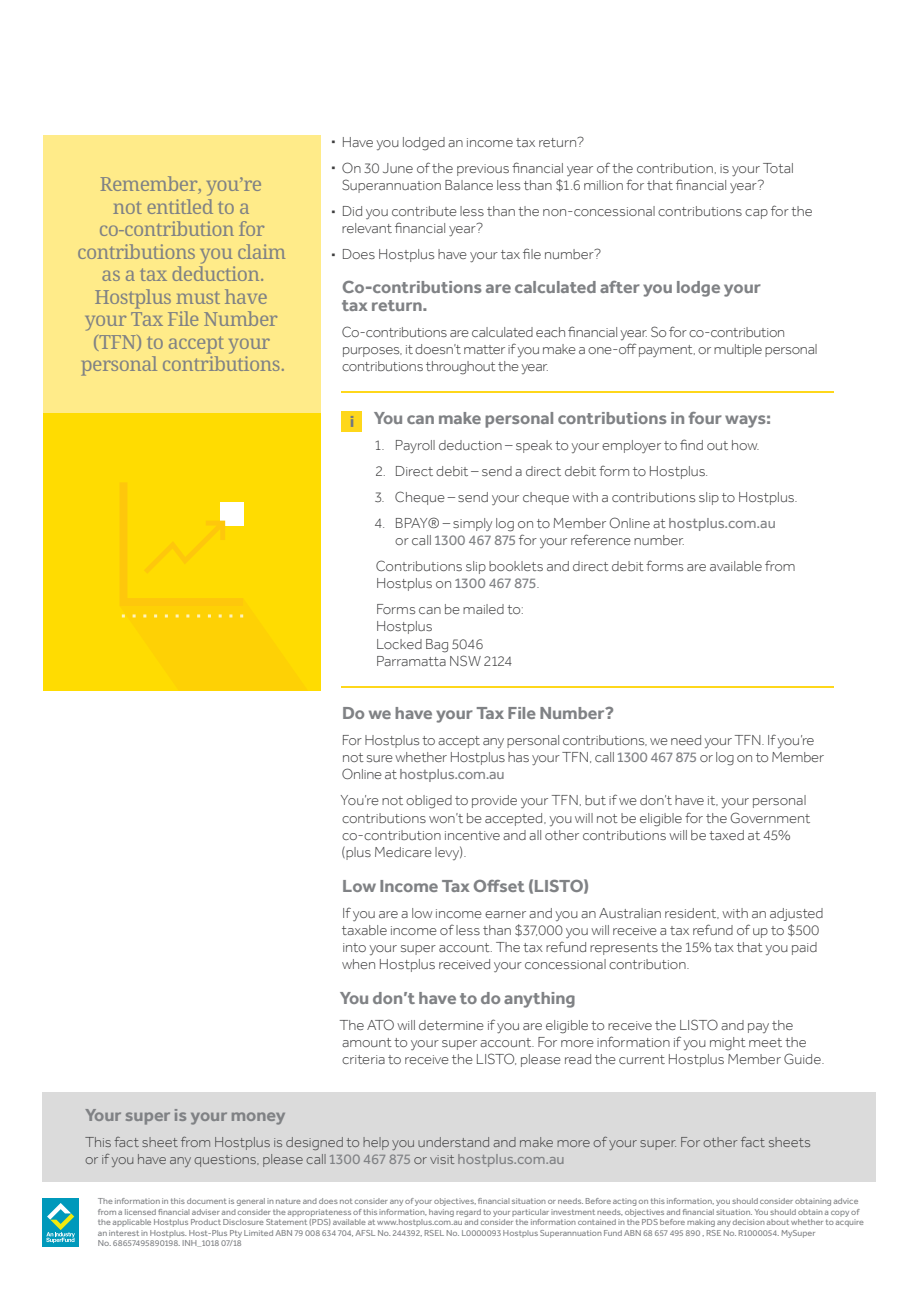
<style>
.page{position:relative;width:919px;height:1289px;background:#fff}
.page>*{position:absolute;margin:0;border:0;box-sizing:border-box;transform-origin:0 0}
.t1{font:19.5px/22.4px "Droid Serif Pro";letter-spacing:-.03em;color:#808285;text-align:center}
.t2{font:700 18px/17.2px "Effra";color:#808285}
.t3{font:300 15px/17.2px "Effra";color:#3e3e3f}
.t4{font:9px/10.5px "Effra";color:#808285}
.s1{font-weight:700;font-size:16.5px}
.s2{font-weight:400;color:#808285}
</style>
<div class="page">
<div style="left:43px;top:1091px;width:833px;height:90px;background:#dbdbdb"></div>
<div style="left:43px;top:412px;width:277px;height:278px;background:#ffdc01"></div>
<svg style="left:120px;top:482px;width:187px;height:208px"></svg>
<hr style="left:342px;top:391px;width:491px;height:2px;background:#fed71b">
<hr style="left:342px;top:686px;width:491px;height:1px;background:#fed71b">
<div style="left:43px;top:135px;width:277px;height:277px;background:#ffeb89"></div>
<div style="left:43px;top:1197px;width:36px;height:49px;background:#09b"></div>
<svg style="left:46px;top:1203px;width:29px;height:39px"></svg>
<div style="left:342px;top:411px;width:20px;height:20px;background:#fed71b"></div>
<svg style="left:350px;top:416px;width:3px;height:11px"></svg>
<h1 class="t1" style="left:77px;top:173px;width:211px">Remember, you’re<br>not entitled to a co-contribution for contributions you claim as a tax deduction.<br>Hostplus must have your Tax File Number (TFN) to accept your personal contributions.</h1>
<p class="t3" style="left:331px;top:129px;width:464px;line-height:26px"><span class="s1">·</span> Have you lodged an income tax return?<br><span class="s1">·</span> On 30 June of the previous financial year of the contribution, is your Total</p>
<p class="t3" style="left:331px;top:172px;width:483px;line-height:26px;text-indent:11px">Superannuation Balance less than $1.6 million for that financial year?<br><span class="s1">·</span> Did you contribute less than the non-concessional contributions cap for the</p>
<p class="t3" style="left:331px;top:215px;width:272px;line-height:25.8px;text-indent:11px">relevant financial year?<br><span class="s1">·</span> Does Hostplus have your tax file number?</p>
<p class="t2" style="left:342px;top:278px;width:420px">Co-contributions are calculated after you lodge your tax return.</p>
<p class="t3" style="left:342px;top:323px;width:477px">Co-contributions are calculated each financial year. So for co-contribution purposes, it doesn’t matter if you make a one-off payment, or multiple personal contributions throughout the year.</p>
<p class="t2" style="left:374px;top:409px;width:399px">You can make personal contributions in four ways:</p>
<p class="t3" style="left:375px;top:436px;width:386px">1. Payroll deduction – speak to your employer to find out how.</p>
<p class="t3" style="left:375px;top:462px;width:334px">2. Direct debit – send a direct debit form to Hostplus.</p>
<p class="t3" style="left:375px;top:488px;width:424px">3. Cheque – send your cheque with a contributions slip to Hostplus.</p>
<p class="t3" style="left:395px;top:514px;width:382px;text-indent:-21px">4. BPAY® – simply log on to Member Online at <span class="s2">hostplus.com.au </span>or call <span class="s2">1300 467 875</span> for your reference number.</p>
<p class="t3" style="left:376px;top:557px;width:421px">Contributions slip booklets and direct debit forms are available from<br>Hostplus on <span class="s2">1300 467 875</span>.</p>
<p class="t3" style="left:376px;top:600px;width:150px">Forms can be mailed to:<br>Hostplus<br>Locked Bag 5046<br>Parramatta NSW 2124</p>
<p class="t2" style="left:342px;top:704px;width:273px">Do we have your Tax File Number?</p>
<p class="t3" style="left:342px;top:731px;width:484px">For Hostplus to accept any personal contributions, we need your TFN. If you’re not sure whether Hostplus has your TFN, call <span class="s2">1300 467 875</span> or log on to Member<br>Online at <span class="s2">hostplus.com.au</span></p>
<p class="t3" style="left:340px;top:791px;width:471px">You’re not obliged to provide your TFN, but if we don’t have it, your personal contributions won’t be accepted, you will not be eligible for the Government co-contribution incentive and all other contributions will be taxed at 45% (plus Medicare levy).</p>
<p class="t2" style="left:342px;top:876px;width:249px">Low Income Tax Offset (LISTO)</p>
<p class="t3" style="left:342px;top:903px;width:483px">If you are a low income earner and you an Australian resident, with an adjusted taxable income of less than $37,000 you will receive a tax refund of up to $500 into your super account. The tax refund represents the 15% tax that you paid when Hostplus received your concessional contribution.</p>
<p class="t2" style="left:340px;top:988px;width:237px">You don’t have to do anything</p>
<p class="t3" style="left:339px;top:1016px;width:486px">The ATO will determine if you are eligible to receive the LISTO and pay the amount to your super account. For more information if you might meet the criteria to receive the LISTO, please read the current Hostplus Member Guide.</p>
<p class="t2" style="left:85px;top:1105px;width:202px">Your super is your money</p>
<p class="t3" style="left:85px;top:1132px;width:727px">This fact sheet from Hostplus is designed to help you understand and make more of your super. For other fact sheets or if you have any questions, please call <span class="s2">1300 467 875</span> or visit <span class="s2">hostplus.com.au</span></p>
<p class="t4" style="left:98px;top:1195px;width:767px">The information in this document is general in nature and does not consider any of your objectives, financial situation or needs. Before acting on this information, you should consider obtaining advice from a licensed financial adviser and consider the appropriateness of this information, having regard to your particular investment needs, objectives and financial situation. You should obtain a copy of the applicable Hostplus Product Disclosure Statement (PDS) available at www.hostplus.com.au and consider the information contained in the PDS before making any decision about whether to acquire an interest in Hostplus. Host-Plus Pty Limited ABN 79 008 634 704, AFSL No. 244392, RSEL No. L0000093 Hostplus Superannuation Fund ABN 68 657 495 890 , RSE No. R1000054. MySuper<br>No. 68657495890198. INH_1018 07/18</p>
</div>
